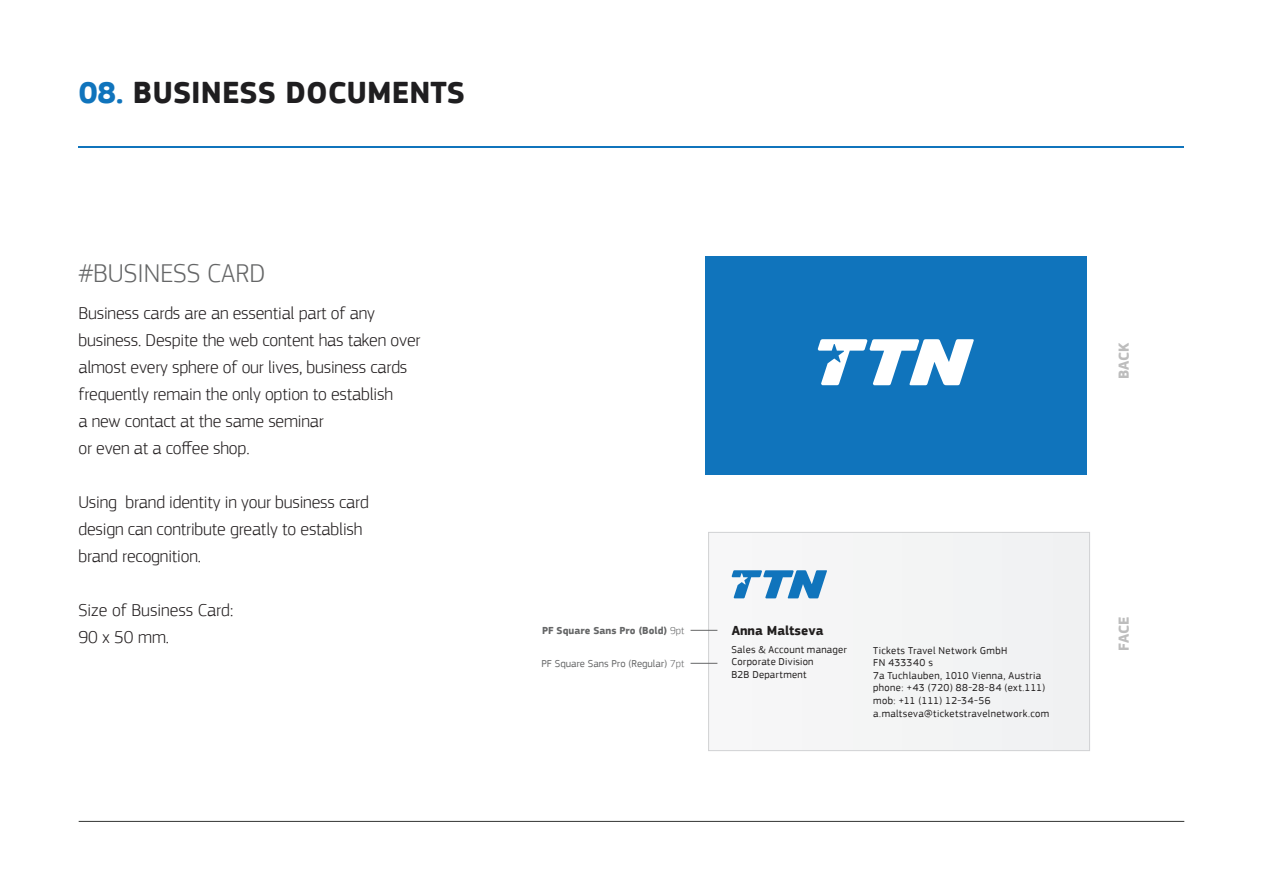
<style>
.page{position:relative;width:1263px;height:893px;background:#fff}
.page>*{position:absolute;margin:0;border:0;box-sizing:border-box;transform-origin:0 0}
.t1{font:700 31.5px "PF Square Sans Pro";color:#1f1e20}
.t2{font:300 27px "PF Square Sans Pro";color:#656667}
.t3{font:300 18px/27px "PF Square Sans Pro";letter-spacing:-.01em;color:#231f20}
.t4{font:700 15px "PF Square Sans Pro";color:#bdbdbd}
.t5{font:700 13.5px "PF Square Sans Pro";color:#211e1e}
.t6{font:10.5px/12.6px "PF Square Sans Pro";letter-spacing:.03em;color:#211e1e}
.t7{font:10.5px "PF Square Sans Pro";color:#656667}
.t8{font:700 10.5px "PF Square Sans Pro";color:#656667}
.s1{color:#1074bc}
.s2{font-weight:300}
</style>
<div class="page">
<div style="left:708px;top:532px;width:381px;height:219px;background:#f3f4f4"></div>
<div style="left:708px;top:532px;width:382px;height:219px;border:1px solid #d1d2d4"></div>
<svg style="left:731px;top:570px;width:96px;height:28px"></svg>
<svg style="left:690px;top:630px;width:27px;height:1px"></svg>
<svg style="left:690px;top:663px;width:27px;height:1px"></svg>
<div style="left:705px;top:256px;width:381px;height:219px;background:#1074bc"></div>
<hr style="left:79px;top:821px;width:1105px;height:1px;background:#323332">
<hr style="left:79px;top:146px;width:1105px;height:2px;background:#1074bc">
<svg style="left:817px;top:339px;width:157px;height:46px"></svg>
<h1 class="t1" style="left:79px;top:74px;width:388px"><span class="s1">08.</span> BUSINESS DOCUMENTS</h1>
<h2 class="t2" style="left:78px;top:258px;width:188px">#BUSINESS CARD</h2>
<p class="t3" style="left:78px;top:299px;width:344px">Business cards are an essential part of any business. Despite the web content has taken over almost every sphere of our lives, business cards frequently remain the only option to establish<br>a new contact at the same seminar<br>or even at a coffee shop.</p>
<p class="t3" style="left:78px;top:488px;width:292px">Using brand identity in your business card design can contribute greatly to establish brand recognition.</p>
<p class="t3" style="left:78px;top:596px;width:156px">Size of Business Card:<br>90 x 50 mm.</p>
<p class="t4" style="left:1115px;top:379px;width:38px;rotate:-90deg">BACK</p>
<p class="t8" style="left:542px;top:624px;width:144px">PF Square Sans Pro (Bold) <span class="s2">9pt</span></p>
<p class="t7" style="left:541px;top:657px;width:144px">PF Square Sans Pro (Regular) <span class="s2">7pt</span></p>
<p class="t5" style="left:732px;top:623px;width:93px">Anna Maltseva</p>
<p class="t6" style="left:731px;top:643px;width:117px">Sales &amp; Account manager<br>Corporate Division<br>B2B Department</p>
<p class="t6" style="left:873px;top:644px;width:178px">Tickets Travel Network GmbH<br>FN 433340 s<br>7a Tuchlauben, 1010 Vienna, Austria phone: +43 (720) 88-28-84 (ext.111) mob: +11 (111) 12-34-56 a.maltseva@ticketstravelnetwork.com</p>
<p class="t4" style="left:1115px;top:651px;width:36px;rotate:-90deg">FACE</p>
</div>
